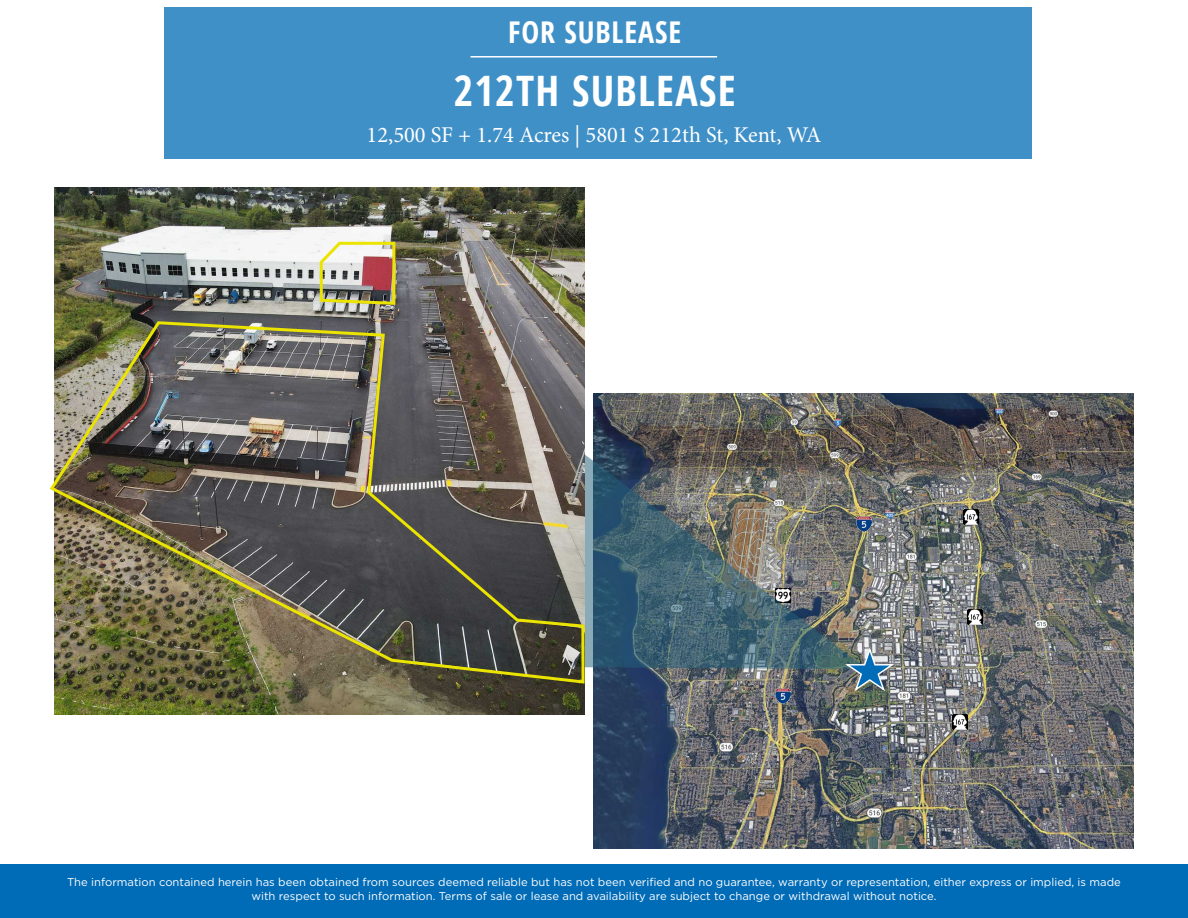
<style>
.page{position:relative;width:1188px;height:918px;background:#fff}
.page>*{position:absolute;margin:0;border:0;box-sizing:border-box;transform-origin:0 0}
.t1{font:700 condensed 42px "Open Sans";letter-spacing:.03em;color:#fff}
.t2{font:700 condensed 30px "Open Sans";letter-spacing:.03em;color:#fff}
.t3{font:22.5px "Minion Pro";color:#fff}
.t4{font:11.25px/13.5px "Gotham";color:#fff;text-align:center}
</style>
<div class="page">
<div style="left:0;top:864px;width:1188px;height:54px;background:#006bb6"></div>
<img style="left:593px;top:394px;width:541px;height:455px">
<div style="left:165px;top:7px;width:867px;height:152px;background:#4090c8"></div>
<hr style="left:471px;top:56px;width:246px;height:2px;background:#fff">
<img style="left:775px;top:688px;width:15px;height:15px">
<img style="left:868px;top:517px;width:3px;height:15px">
<img style="left:968px;top:609px;width:14px;height:15px">
<img style="left:952px;top:715px;width:16px;height:15px">
<img style="left:964px;top:509px;width:15px;height:15px">
<img style="left:586px;top:451px;width:282px;height:218px">
<img style="left:54px;top:187px;width:530px;height:132px">
<img style="left:49px;top:319px;width:537px;height:396px">
<img style="left:843px;top:645px;width:54px;height:48px">
<img style="left:317px;top:222px;width:86px;height:84px">
<p class="t2" style="left:508px;top:11px;width:174px">FOR SUBLEASE</p>
<p class="t1" style="left:454px;top:61px;width:283px">212TH SUBLEASE</p>
<p class="t3" style="left:367px;top:120px;width:456px">12,500 SF + 1.74 Acres | 5801 S 212th St, Kent, WA</p>
<p class="t4" style="left:67px;top:876px;width:1055px">The information contained herein has been obtained from sources deemed reliable but has not been verified and no guarantee, warranty or representation, either express or implied, is made with respect to such information. Terms of sale or lease and availability are subject to change or withdrawal without notice.</p>
</div>
